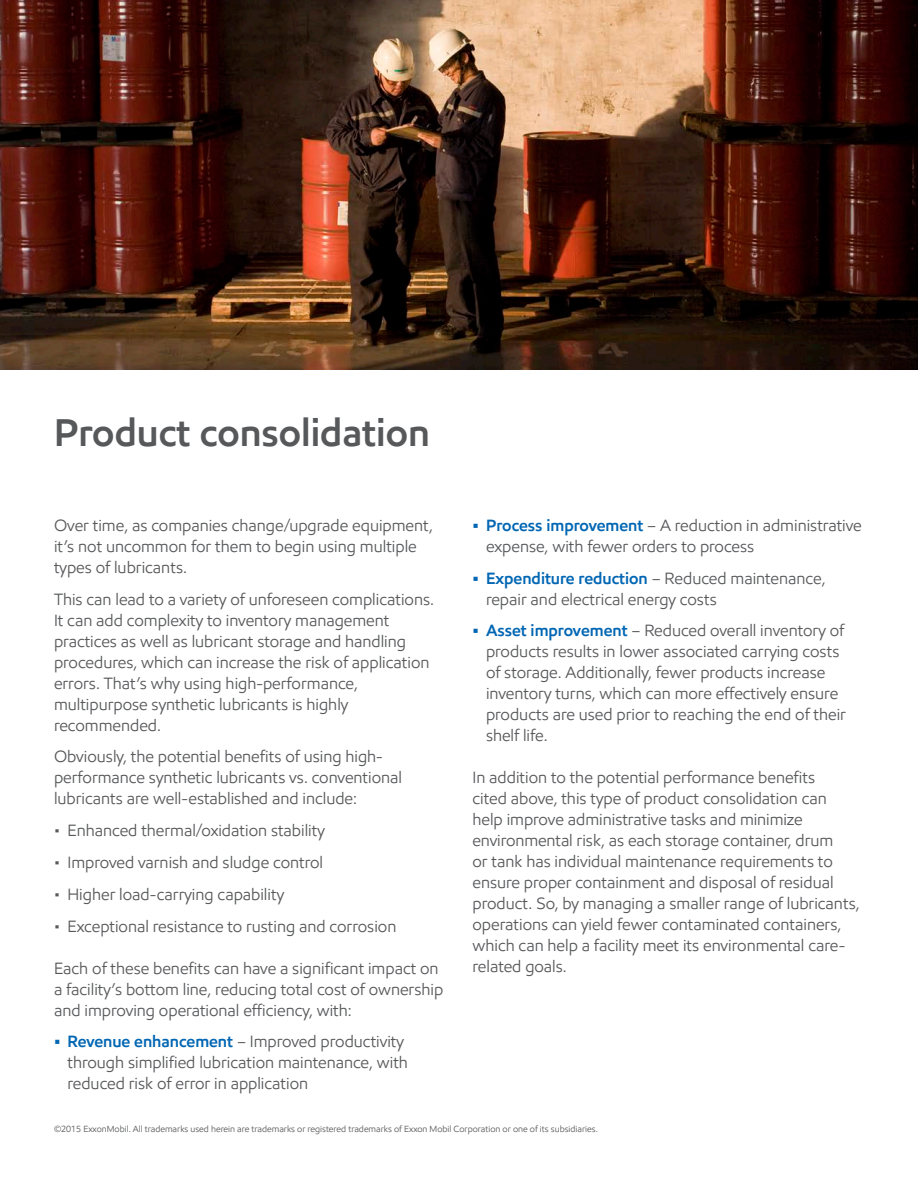
<style>
.page{position:relative;width:918px;height:1188px;background:#fff}
.page>*{position:absolute;margin:0;border:0;box-sizing:border-box;transform-origin:0 0}
.t1{font:600 39px "E Mprint";color:#57585a}
.body_copy{font:16.5px/21px "E Mprint";color:#57585a}
.body_copy-2{font:9px "E Mprint";color:#57585a}
.s1{font-weight:600;color:#0166b3}
</style>
<div class="page">
<img style="left:0;top:0;width:918px;height:369px">
<p class="t1" style="left:54px;top:409px;width:377px">Product consolidation</p>
<p class="body_copy" style="left:54px;top:514px;width:381px">Over time, as companies change/upgrade equipment, it’s not uncommon for them to begin using multiple types of lubricants.</p>
<p class="body_copy" style="left:54px;top:588px;width:382px">This can lead to a variety of unforeseen complications.<br>It can add complexity to inventory management practices as well as lubricant storage and handling procedures, which can increase the risk of application errors. That’s why using high-performance, multipurpose synthetic lubricants is highly recommended.</p>
<p class="body_copy" style="left:54px;top:746px;width:350px">Obviously, the potential benefits of using high&shy;performance synthetic lubricants vs. conventional lubricants are well-established and include:</p>
<p class="body_copy" style="left:54px;top:820px;width:272px">• Enhanced thermal/oxidation stability</p>
<p class="body_copy" style="left:54px;top:852px;width:271px">• Improved varnish and sludge control</p>
<p class="body_copy" style="left:54px;top:883px;width:232px">• Higher load-carrying capability</p>
<p class="body_copy" style="left:54px;top:915px;width:344px">• Exceptional resistance to rusting and corrosion</p>
<p class="body_copy" style="left:54px;top:957px;width:391px">Each of these benefits can have a significant impact on a facility’s bottom line, reducing total cost of ownership and improving operational efficiency, with:</p>
<p class="body_copy" style="left:68px;top:1031px;width:342px;text-indent:-14px"><span class="s1">• Revenue enhancement</span> – Improved productivity through simplified lubrication maintenance, with reduced risk of error in application</p>
<p class="body_copy" style="left:486px;top:514px;width:377px;text-indent:-14px"><span class="s1">• Process improvement</span> – A reduction in administrative expense, with fewer orders to process</p>
<p class="body_copy" style="left:486px;top:567px;width:341px;text-indent:-14px"><span class="s1">• Expenditure reduction</span> – Reduced maintenance, repair and electrical energy costs</p>
<p class="body_copy" style="left:486px;top:620px;width:362px;text-indent:-14px"><span class="s1">• Asset improvement</span> – Reduced overall inventory of products results in lower associated carrying costs of storage. Additionally, fewer products increase inventory turns, which can more effectively ensure products are used prior to reaching the end of their shelf life.</p>
<p class="body_copy" style="left:473px;top:767px;width:389px">In addition to the potential performance benefits<br>cited above, this type of product consolidation can help improve administrative tasks and minimize environmental risk, as each storage container, drum<br>or tank has individual maintenance requirements to ensure proper containment and disposal of residual product. So, by managing a smaller range of lubricants, operations can yield fewer contaminated containers, which can help a facility meet its environmental care&shy;related goals.</p>
<p class="body_copy-2" style="left:54px;top:1123px;width:545px">©2015 ExxonMobil. All trademarks used herein are trademarks or registered trademarks of Exxon Mobil Corporation or one of its subsidiaries.</p>
</div>
